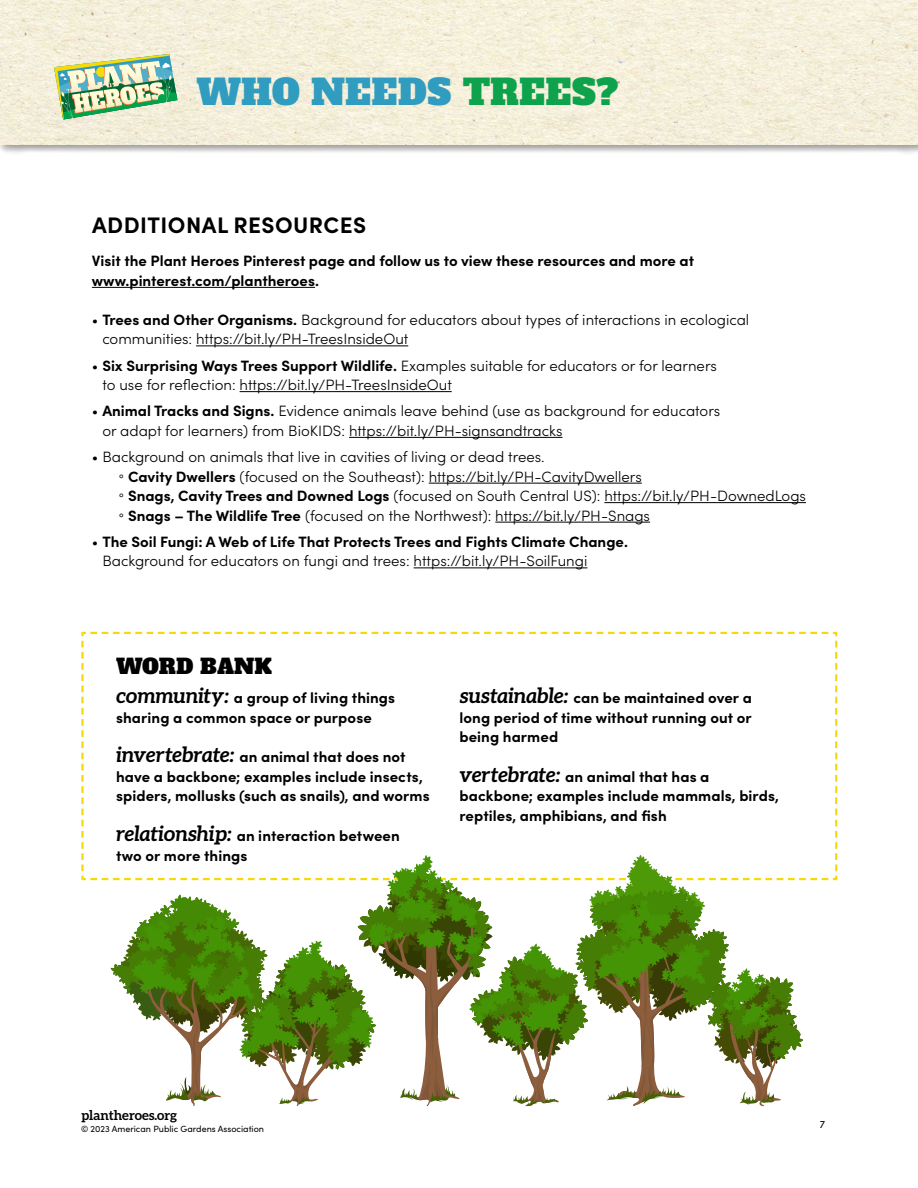
<style>
.page{position:relative;width:918px;height:1188px;background:#fff}
.page>*{position:absolute;margin:0;border:0;box-sizing:border-box;transform-origin:0 0}
.t1{font:35.25px "Alfa Slab One";letter-spacing:.01em;color:#309cbf}
.t2{font:700 22.5px "Sofia Pro";letter-spacing:.02em;color:#000}
.t3{font:21px "Alfa Slab One";letter-spacing:.01em;color:#000}
.t4{font:300 15px/19.5px "Sofia Pro";color:#000}
.t5{font:700 15px/19.5px "Sofia Pro";letter-spacing:.005em;color:#000}
.t6{font:700 13.5px "Aleo";color:#000}
.t7{font:10.5px "Sofia Pro";color:#000}
.t8{font:9px "Sofia Pro";color:#000}
.s1{color:#0da24b}
.s2{font-weight:700}
.s3{font-family:"Aleo";font-style:italic;font-size:21px}
</style>
<div class="page">
<div style="left:0;top:0;width:918px;height:155px;background:#000;opacity:.45"></div>
<img style="left:0;top:0;width:918px;height:145px">
<img style="left:54px;top:54px;width:123px;height:66px">
<svg style="left:81px;top:632px;width:756px;height:475px"></svg>
<hr style="left:92px;top:287px;width:223px;height:1px;background:#000">
<hr style="left:196px;top:346px;width:212px;height:1px;background:#000">
<hr style="left:240px;top:391px;width:212px;height:1px;background:#000">
<hr style="left:349px;top:437px;width:214px;height:1px;background:#000">
<hr style="left:429px;top:483px;width:213px;height:1px;background:#000">
<hr style="left:604px;top:502px;width:202px;height:1px;background:#000">
<hr style="left:495px;top:522px;width:155px;height:1px;background:#000">
<hr style="left:414px;top:568px;width:173px;height:1px;background:#000">
<h1 class="t1" style="left:197px;top:69px;width:423px">WHO NEEDS <span class="s1">TREES?</span></h1>
<h2 class="t2" style="left:92px;top:208px;width:276px">ADDITIONAL RESOURCES</h2>
<p class="t5" style="left:92px;top:250px;width:604px">Visit the Plant Heroes Pinterest page and follow us to view these resources and more at www.pinterest.com/plantheroes.</p>
<p class="t4" style="left:102px;top:309px;width:648px;text-indent:-10px">• <span class="s2">Trees and Other Organisms.</span> Background for educators about types of interactions in ecological communities: https://bit.ly/PH-TreesInsideOut</p>
<p class="t4" style="left:102px;top:355px;width:616px;text-indent:-10px">• <span class="s2">Six Surprising Ways Trees Support Wildlife.</span> Examples suitable for educators or for learners to use for reflection: https://bit.ly/PH-TreesInsideOut</p>
<p class="t4" style="left:102px;top:401px;width:619px;text-indent:-10px">• <span class="s2">Animal Tracks and Signs.</span> Evidence animals leave behind (use as background for educators or adapt for learners) from BioKIDS: https://bit.ly/PH-signsandtracks</p>
<p class="t4" style="left:119px;top:446px;width:689px;text-indent:-27px">• Background on animals that live in cavities of living or dead trees.<br>° <span class="s2">Cavity Dwellers</span> (focused on the Southeast): https://bit.ly/PH-CavityDwellers<br>° <span class="s2">Snags, Cavity Trees and Downed Logs</span> (focused on South Central US): https://bit.ly/PH-DownedLogs ° <span class="s2">Snags – The Wildlife Tree</span> (focused on the Northwest): https://bit.ly/PH-Snags</p>
<p class="t4" style="left:102px;top:531px;width:527px;text-indent:-10px">• <span class="s2">The Soil Fungi: A Web of Life That Protects Trees and Fights Climate Change.<br></span>Background for educators on fungi and trees: https://bit.ly/PH-SoilFungi</p>
<h3 class="t3" style="left:116px;top:653px;width:157px">WORD BANK</h3>
<p class="t5" style="left:116px;top:687px;width:281px"><span class="s3">community:</span> a group of living things sharing a common space or purpose</p>
<p class="t5" style="left:116px;top:746px;width:315px"><span class="s3">invertebrate:</span> an animal that does not have a backbone; examples include insects, spiders, mollusks (such as snails), and worms</p>
<p class="t5" style="left:116px;top:825px;width:285px"><span class="s3">relationship:</span> an interaction between two or more things</p>
<p class="t5" style="left:459px;top:687px;width:294px;text-align:justify"><span class="s3">sustainable:</span> can be maintained over a long period of time without running out or being harmed</p>
<p class="t5" style="left:459px;top:766px;width:321px"><span class="s3">vertebrate:</span> an animal that has a backbone; examples include mammals, birds, reptiles, amphibians, and fish</p>
<p class="t6" style="left:81px;top:1107px;width:97px">plantheroes.org</p>
<p class="t8" style="left:81px;top:1122px;width:185px">© 2023 American Public Gardens Association</p>
<p class="t7" style="left:820px;top:1116px;width:7px">7</p>
</div>
